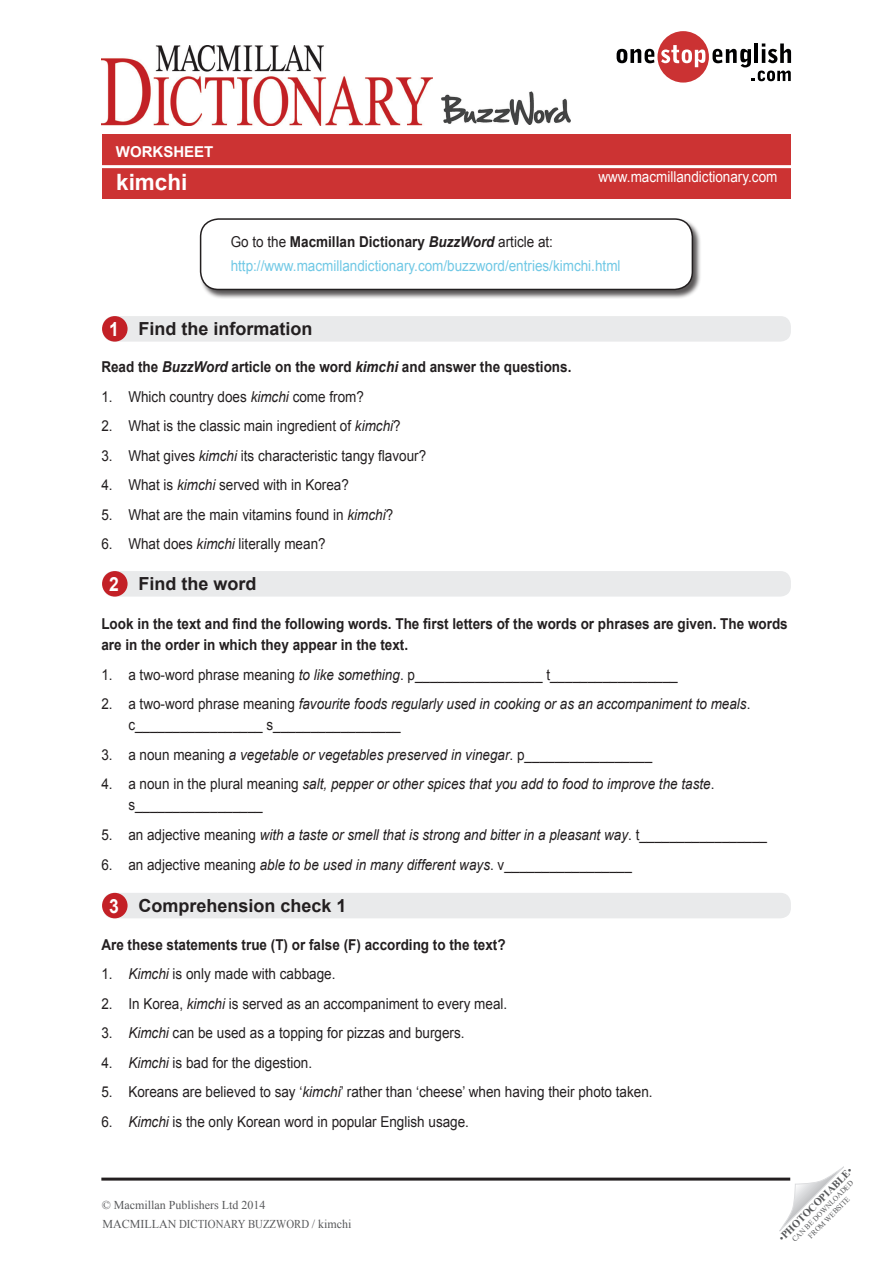
<style>
.page{position:relative;width:893px;height:1263px;background:#fff}
.page>*{position:absolute;margin:0;border:0;box-sizing:border-box;transform-origin:0 0}
.t1{font:700 22.5px "Arial";color:#fff}
.key_exercise_titles{font:700 19.5px "Arial";color:#fff;scale:.9 1}
.t2{font:700 18px "Arial";color:#231f20}
.t3{font:15px "Arial";color:#231f20;scale:.9 1}
.t4{font:italic 15px/21px "Arial";color:#231f20;scale:.9 1}
.Gap_fill_text{font:700 15px/21px "Arial";color:#231f20;scale:.9 1}
.Gap_fill_text-2{font:15px "Arial";color:#70c8e5;scale:.9 1}
.TG_notes{font:15px "Arial";color:#fff;scale:.9 1}
.Gap_fill_text-3{font:700 15px "Arial";color:#fff}
.t5{font:12px "Times New Roman";color:#57585a}
.t6{font:700 10.5px "Times New Roman";color:#57585a}
.t7{font:7.5px "Times New Roman";color:#57585a}
.s1{font-weight:400}
.s2{font-style:italic}
.s3{font-style:normal}
</style>
<div class="page">
<div style="left:102px;top:134px;width:689px;height:65px;background:#c33"></div>
<svg style="left:617px;top:31px;width:174px;height:52px"></svg>
<svg style="left:779px;top:1167px;width:65px;height:64px"></svg>
<img style="left:101px;top:46px;width:331px;height:79px">
<hr style="left:101px;top:1177px;width:689px;height:3px;background:#231f20">
<div style="left:199px;top:218px;width:503px;height:81px;background:#231f20;opacity:.75"></div>
<div style="left:201px;top:219px;width:491px;height:70px;background:#fff;border-radius:18px"></div>
<div style="left:200px;top:218px;width:493px;height:72px;border:2px solid #231f20;border-radius:18px"></div>
<img style="left:442px;top:92px;width:128px;height:33px">
<div style="left:103px;top:316px;width:688px;height:26px;background:#e9eaeb;border-radius:10px"></div>
<div style="left:102px;top:316px;width:26px;height:26px;background:#c32026;border-radius:50%"></div>
<div style="left:103px;top:571px;width:688px;height:26px;background:#e9eaeb;border-radius:10px"></div>
<div style="left:102px;top:571px;width:26px;height:26px;background:#c32026;border-radius:50%"></div>
<div style="left:103px;top:893px;width:688px;height:25px;background:#e9eaeb;border-radius:10px"></div>
<div style="left:102px;top:893px;width:26px;height:25px;background:#c32026;border-radius:50%"></div>
<hr style="left:102px;top:165px;width:689px;height:3px;background:#fff">
<p class="Gap_fill_text-3" style="left:116px;top:141px;width:99px">WORKSHEET</p>
<p class="t1" style="left:116px;top:167px;width:73px">kimchi</p>
<p class="TG_notes" style="left:598px;top:167px;width:200px">www.macmillandictionary.com</p>
<p class="Gap_fill_text" style="left:231px;top:232px;width:360px"><span class="s1">Go to the</span> Macmillan Dictionary <span class="s2">BuzzWord</span> <span class="s1">article at:</span></p>
<p class="Gap_fill_text-2" style="left:231px;top:256px;width:435px">http://www.macmillandictionary.com/buzzword/entries/kimchi.html</p>
<p class="key_exercise_titles" style="left:109px;top:316px;width:12px">1</p>
<p class="t2" style="left:138px;top:317px;width:176px">Find the information</p>
<p class="Gap_fill_text" style="left:101px;top:357px;width:524px">Read the <span class="s2">BuzzWord</span> article on the word <span class="s2">kimchi</span> and answer the questions.</p>
<p class="t3" style="left:101px;top:387px;width:293px">1. Which country does <span class="s2">kimchi</span> come from?</p>
<p class="t3" style="left:101px;top:416px;width:334px">2. What is the classic main ingredient of <span class="s2">kimchi</span>?</p>
<p class="t3" style="left:101px;top:446px;width:362px">3. What gives <span class="s2">kimchi</span> its characteristic tangy flavour?</p>
<p class="t3" style="left:101px;top:475px;width:277px">4. What is <span class="s2">kimchi</span> served with in Korea?</p>
<p class="t3" style="left:101px;top:505px;width:326px">5. What are the main vitamins found in <span class="s2">kimchi</span>?</p>
<p class="t3" style="left:101px;top:534px;width:251px">6. What does <span class="s2">kimchi</span> literally mean?</p>
<p class="key_exercise_titles" style="left:109px;top:571px;width:12px">2</p>
<p class="t2" style="left:138px;top:572px;width:120px">Find the word</p>
<p class="Gap_fill_text" style="left:101px;top:614px;width:764px">Look in the text and find the following words. The first letters of the words or phrases are given. The words are in the order in which they appear in the text.</p>
<p class="t3" style="left:101px;top:665px;width:642px">1. a two-word phrase meaning <span class="s2">to like something</span>. p_________________ t_________________</p>
<p class="t4" style="left:128px;top:694px;width:693px;text-indent:-27px"><span class="s3">2. a two-word phrase meaning</span> favourite foods regularly used in cooking or as an accompaniment to meals<span class="s3">. c_________________ s_________________</span></p>
<p class="t4" style="left:101px;top:744px;width:614px"><span class="s3">3. a noun meaning</span> a vegetable or vegetables preserved in vinegar<span class="s3">. p_________________</span></p>
<p class="t4" style="left:128px;top:774px;width:653px;text-indent:-27px"><span class="s3">4. a noun in the plural meaning</span> salt, pepper or other spices that you add to food to improve the taste<span class="s3">. s_________________</span></p>
<p class="t4" style="left:101px;top:824px;width:741px"><span class="s3">5. an adjective meaning</span> with a taste or smell that is strong and bitter in a pleasant way<span class="s3">. t_________________</span></p>
<p class="t3" style="left:101px;top:854px;width:591px">6. an adjective meaning <span class="s2">able to be used in many different ways</span>. v_________________</p>
<p class="key_exercise_titles" style="left:109px;top:893px;width:12px">3</p>
<p class="t2" style="left:138px;top:894px;width:210px">Comprehension check 1</p>
<p class="Gap_fill_text" style="left:101px;top:934px;width:451px">Are these statements true (T) or false (F) according to the text?</p>
<p class="t3" style="left:101px;top:964px;width:262px">1. <span class="s2">Kimchi</span> is only made with cabbage.</p>
<p class="t3" style="left:101px;top:993px;width:452px">2. In Korea, <span class="s2">kimchi</span> is served as an accompaniment to every meal.</p>
<p class="t3" style="left:101px;top:1023px;width:405px">3. <span class="s2">Kimchi</span> can be used as a topping for pizzas and burgers.</p>
<p class="t3" style="left:101px;top:1052px;width:236px">4. <span class="s2">Kimchi</span> is bad for the digestion.</p>
<p class="t3" style="left:101px;top:1082px;width:614px">5. Koreans are believed to say ‘<span class="s2">kimchi</span>’ rather than ‘cheese’ when having their photo taken.</p>
<p class="t3" style="left:101px;top:1111px;width:410px">6. <span class="s2">Kimchi</span> is the only Korean word in popular English usage.</p>
<p class="t5" style="left:102px;top:1197px;width:165px">© Macmillan Publishers Ltd 2014</p>
<p class="t5" style="left:102px;top:1216px;width:251px">MACMILLAN DICTIONARY BUZZWORD / kimchi</p>
<p class="t6" style="left:775px;top:1234px;width:101px;rotate:-45deg"><span class="s1">•</span>PHOTOCOPIABLE<span class="s1">•</span></p>
<p class="t7" style="left:790px;top:1237px;width:85px;rotate:-45deg">CAN BE DOWNLOADED</p>
<p class="t7" style="left:806px;top:1233px;width:57px;rotate:-45deg">FROM WEBSITE</p>
</div>
